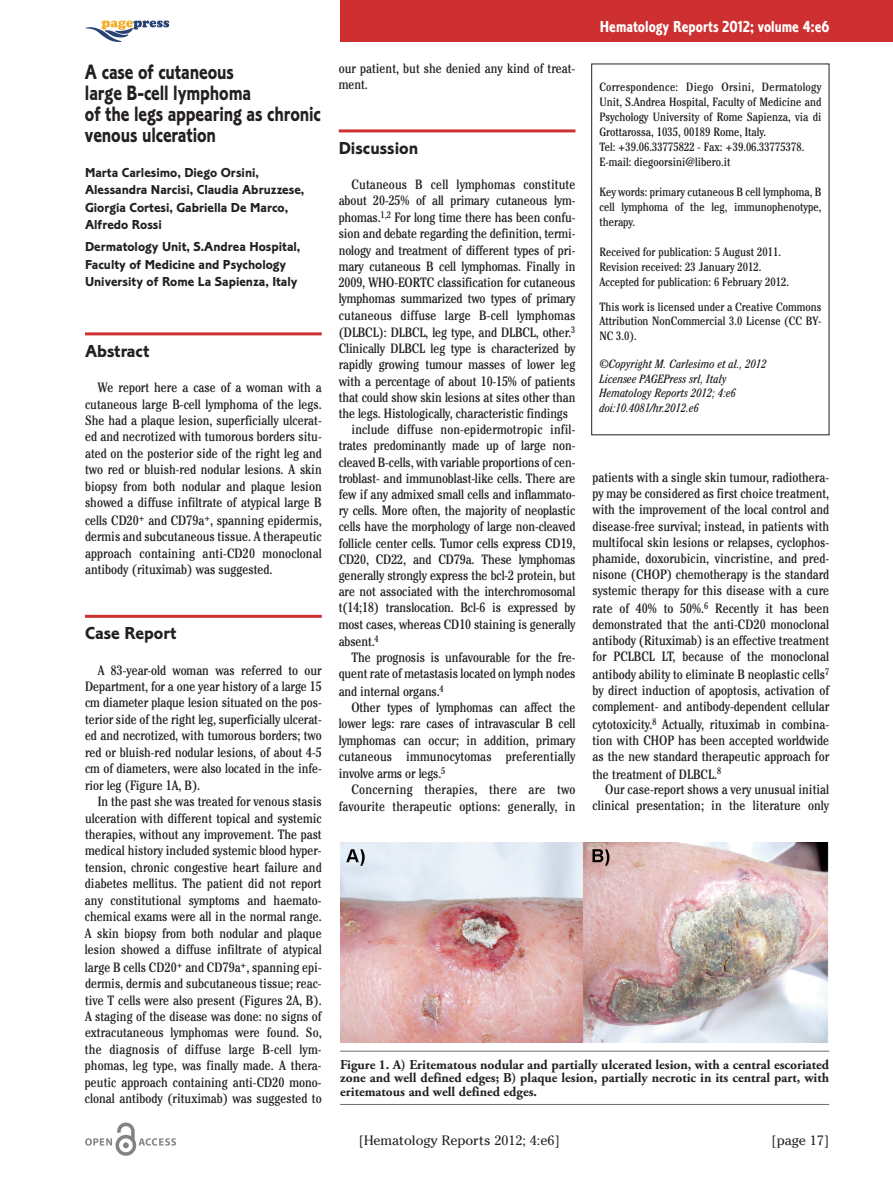
<style>
.page{position:relative;width:893px;height:1191px;background:#fff}
.page>*{position:absolute;margin:0;border:0;box-sizing:border-box;transform-origin:0 0}
.t1{font:21.6px/21.3px "Corinthian Bold Plain";letter-spacing:-.005em;color:#231f20;scale:.83 1}
.t2{font:18px "Corinthian Bold Plain";color:#231f20}
.t3{font:16.5px "Corinthian Bold Condensed Plain";color:#fff}
.t4{font:condensed 13.5px/16.5px "Cheltenham";letter-spacing:-.01em;color:#231f20;text-align:justify}
.t5{font:13.5px/17.5px "Corinthian Bold Plain";color:#231f20}
.t6{font:700 13.5px/13.5px "Adobe Garamond Pro";color:#231f20;text-align:justify}
.t7{font:condensed 13.5px "Cheltenham";letter-spacing:.01em;color:#231f20}
.t8{font:13.5px "Cheltenham";color:#231f20}
.t9{font:condensed 13.5px "Cheltenham";letter-spacing:.02em;color:#231f20}
.t10{font:condensed 12px/15px "Cheltenham";color:#231f20}
.t11{font:italic condensed 12px/14.4px "Cheltenham";color:#231f20}
</style>
<div class="page">
<hr style="left:85px;top:332px;width:237px;height:3px;background:#ce3031">
<hr style="left:85px;top:615px;width:237px;height:3px;background:#ce3031">
<hr style="left:339px;top:129px;width:236px;height:3px;background:#ce3031">
<div style="left:340px;top:0;width:553px;height:42px;background:#ce3031"></div>
<img style="left:85px;top:1123px;width:91px;height:33px">
<div style="left:591px;top:64px;width:238px;height:371px;border:1px solid #231f20"></div>
<img style="left:85px;top:20px;width:84px;height:22px">
<img style="left:340px;top:842px;width:488px;height:200px">
<hr style="left:340px;top:1050px;width:489px;height:1px;background:#6c6d70">
<hr style="left:340px;top:1104px;width:489px;height:1px;background:#6c6d70">
<h1 class="t1" style="left:85px;top:63px;width:286px">A case of cutaneous<br>large B-cell lymphoma<br>of the legs appearing as chronic venous ulceration</h1>
<p class="t5" style="left:85px;top:165px;width:221px">Marta Carlesimo, Diego Orsini,<br>Alessandra Narcisi, Claudia Abruzzese,<br>Giorgia Cortesi, Gabriella De Marco,<br>Alfredo Rossi</p>
<p class="t5" style="left:85px;top:239px;width:217px">Dermatology Unit, S.Andrea Hospital,<br>Faculty of Medicine and Psychology<br>University of Rome La Sapienza, Italy</p>
<h2 class="t2" style="left:85px;top:345px;width:66px">Abstract</h2>
<p class="t4" style="left:85px;top:380px;width:238px;text-indent:13px">We report here a case of a woman with a cutaneous large B-cell lymphoma of the legs.<br>She had a plaque lesion, superficially ulcerat&shy;ed and necrotized with tumorous borders situ&shy;ated on the posterior side of the right leg and two red or bluish-red nodular lesions. A skin biopsy from both nodular and plaque lesion showed a diffuse infiltrate of atypical large B cells CD20<sup>+</sup> and CD79a<sup>+</sup>, spanning epidermis, dermis and subcutaneous tissue. A therapeutic approach containing anti-CD20 monoclonal antibody (rituximab) was suggested.</p>
<h2 class="t2" style="left:85px;top:627px;width:93px">Case Report</h2>
<p class="t4" style="left:85px;top:663px;width:238px;text-indent:13px">A 83-year-old woman was referred to our Department, for a one year history of a large 15 cm diameter plaque lesion situated on the pos&shy;terior side of the right leg, superficially ulcerat&shy;ed and necrotized, with tumorous borders; two red or bluish-red nodular lesions, of about 4-5 cm of diameters, were also located in the infe&shy;rior leg (Figure 1A, B).</p>
<p class="t4" style="left:85px;top:794px;width:238px;text-indent:13px">In the past she was treated for venous stasis ulceration with different topical and systemic therapies, without any improvement. The past medical history included systemic blood hyper&shy;tension, chronic congestive heart failure and diabetes mellitus. The patient did not report any constitutional symptoms and haemato&shy;chemical exams were all in the normal range.<br>A skin biopsy from both nodular and plaque lesion showed a diffuse infiltrate of atypical large B cells CD20<sup>+</sup> and CD79a<sup>+</sup>, spanning epi&shy;dermis, dermis and subcutaneous tissue; reac&shy;tive T cells were also present (Figures 2A, B).<br>A staging of the disease was done: no signs of extracutaneous lymphomas were found. So, the diagnosis of diffuse large B-cell lym&shy;phomas, leg type, was finally made. A thera&shy;peutic approach containing anti-CD20 mono&shy;clonal antibody (rituximab) was suggested to</p>
<p class="t4" style="left:339px;top:62px;width:238px">our patient, but she denied any kind of treat&shy;ment.</p>
<h2 class="t2" style="left:339px;top:142px;width:81px">Discussion</h2>
<p class="t7" style="left:351px;top:179px;width:225px">Cutaneous B cell lymphomas constitute</p>
<p class="t4" style="left:339px;top:193px;width:238px">about 20-25% of all primary cutaneous lym-</p>
<p class="t4" style="left:339px;top:211px;width:238px">phomas.<sup>1,2</sup> For long time there has been confu-</p>
<p class="t4" style="left:339px;top:227px;width:238px">sion and debate regarding the definition, termi-</p>
<p class="t4" style="left:339px;top:243px;width:238px">nology and treatment of different types of pri-</p>
<p class="t4" style="left:339px;top:259px;width:238px">mary cutaneous B cell lymphomas. Finally in</p>
<p class="t4" style="left:339px;top:275px;width:238px">2009, WHO-EORTC classification for cutaneous</p>
<p class="t4" style="left:339px;top:292px;width:238px">lymphomas summarized two types of primary</p>
<p class="t7" style="left:339px;top:310px;width:238px">cutaneous diffuse large B-cell lymphomas</p>
<p class="t4" style="left:339px;top:325px;width:238px">(DLBCL): DLBCL, leg type, and DLBCL, other.<sup>3</sup></p>
<p class="t4" style="left:339px;top:341px;width:238px">Clinically DLBCL leg type is characterized by</p>
<p class="t4" style="left:339px;top:358px;width:238px">rapidly growing tumour masses of lower leg</p>
<p class="t4" style="left:339px;top:374px;width:238px">with a percentage of about 10-15% of patients</p>
<p class="t4" style="left:339px;top:390px;width:238px">that could show skin lesions at sites other than</p>
<p class="t4" style="left:339px;top:406px;width:231px">the legs. Histologically, characteristic findings</p>
<p class="t7" style="left:351px;top:425px;width:225px">include diffuse non-epidermotropic infil-</p>
<p class="t4" style="left:339px;top:439px;width:238px">trates predominantly made up of large non-</p>
<p class="t4" style="left:339px;top:455px;width:238px">cleaved B-cells, with variable proportions of cen-</p>
<p class="t4" style="left:339px;top:471px;width:238px">troblast- and immunoblast-like cells. There are</p>
<p class="t4" style="left:339px;top:487px;width:238px">few if any admixed small cells and inflammato-</p>
<p class="t4" style="left:339px;top:503px;width:238px">ry cells. More often, the majority of neoplastic</p>
<p class="t4" style="left:339px;top:520px;width:238px">cells have the morphology of large non-cleaved</p>
<p class="t4" style="left:339px;top:536px;width:238px">follicle center cells. Tumor cells express CD19,</p>
<p class="t4" style="left:339px;top:552px;width:238px">CD20, CD22, and CD79a. These lymphomas</p>
<p class="t4" style="left:339px;top:568px;width:238px">generally strongly express the bcl-2 protein, but</p>
<p class="t4" style="left:339px;top:584px;width:238px">are not associated with the interchromosomal</p>
<p class="t4" style="left:339px;top:601px;width:238px">t(14;18) translocation. Bcl-6 is expressed by</p>
<p class="t4" style="left:339px;top:617px;width:238px">most cases, whereas CD10 staining is generally</p>
<p class="t4" style="left:339px;top:634px;width:42px">absent.<sup>4</sup></p>
<p class="t4" style="left:351px;top:650px;width:225px">The prognosis is unfavourable for the fre-</p>
<p class="t4" style="left:339px;top:667px;width:238px">quent rate of metastasis located on lymph nodes</p>
<p class="t4" style="left:339px;top:684px;width:107px">and internal organs.<sup>4</sup></p>
<p class="t4" style="left:351px;top:700px;width:225px">Other types of lymphomas can affect the</p>
<p class="t4" style="left:339px;top:716px;width:238px">lower legs: rare cases of intravascular B cell</p>
<p class="t4" style="left:339px;top:733px;width:238px">lymphomas can occur; in addition, primary</p>
<p class="t7" style="left:339px;top:751px;width:238px">cutaneous immunocytomas preferentially</p>
<p class="t4" style="left:339px;top:766px;width:108px">involve arms or legs.<sup>5</sup></p>
<p class="t9" style="left:351px;top:785px;width:225px">Concerning therapies, there are two</p>
<p class="t4" style="left:339px;top:799px;width:238px">favourite therapeutic options: generally, in</p>
<p class="t3" style="left:600px;top:21px;width:231px">Hematology Reports 2012; volume 4:e6</p>
<p class="t10" style="left:599px;top:80px;width:224px">Correspondence: Diego Orsini, Dermatology Unit, S.Andrea Hospital, Faculty of Medicine and Psychology University of Rome Sapienza, via di Grottarossa, 1035, 00189 Rome, Italy.<br>Tel: +39.06.33775822 - Fax: +39.06.33775378.<br>E-mail: diegoorsini@libero.it</p>
<p class="t10" style="left:599px;top:185px;width:224px;text-align:justify">Key words: primary cutaneous B cell lymphoma, B cell lymphoma of the leg, immunophenotype, therapy.</p>
<p class="t10" style="left:599px;top:245px;width:191px">Received for publication: 5 August 2011.<br>Revision received: 23 January 2012.<br>Accepted for publication: 6 February 2012.</p>
<p class="t10" style="left:599px;top:300px;width:224px;line-height:14.4px;text-align:justify">This work is licensed under a Creative Commons Attribution NonCommercial 3.0 License (CC BY-NC 3.0).</p>
<p class="t11" style="left:599px;top:358px;width:169px">©Copyright M. Carlesimo et al., 2012<br>Licensee PAGEPress srl, Italy<br>Hematology Reports 2012; 4:e6 doi:10.4081/hr.2012.e6</p>
<p class="t4" style="left:592px;top:470px;width:238px">patients with a single skin tumour, radiothera&shy;py may be considered as first choice treatment, with the improvement of the local control and disease-free survival; instead, in patients with multifocal skin lesions or relapses, cyclophos&shy;phamide, doxorubicin, vincristine, and pred&shy;nisone (CHOP) chemotherapy is the standard systemic therapy for this disease with a cure rate of 40% to 50%.<sup>6</sup> Recently it has been demonstrated that the anti-CD20 monoclonal antibody (Rituximab) is an effective treatment for PCLBCL LT, because of the monoclonal antibody ability to eliminate B neoplastic cells<sup>7 </sup>by direct induction of apoptosis, activation of complement- and antibody-dependent cellular cytotoxicity.<sup>8</sup> Actually, rituximab in combina&shy;tion with CHOP has been accepted worldwide as the new standard therapeutic approach for the treatment of DLBCL.<sup>8</sup></p>
<p class="t4" style="left:592px;top:783px;width:238px;line-height:15.6px;text-align:right">Our case-report shows a very unusual initial clinical presentation; in the literature only</p>
<p class="t6" style="left:340px;top:1058px;width:490px">Figure 1. A) Eritematous nodular and partially ulcerated lesion, with a central escoriated zone and well defined edges; B) plaque lesion, partially necrotic in its central part, with eritematous and well defined edges.</p>
<p class="t8" style="left:359px;top:1132px;width:203px">[Hematology Reports 2012; 4:e6]</p>
<p class="t8" style="left:771px;top:1132px;width:59px">[page 17]</p>
</div>
